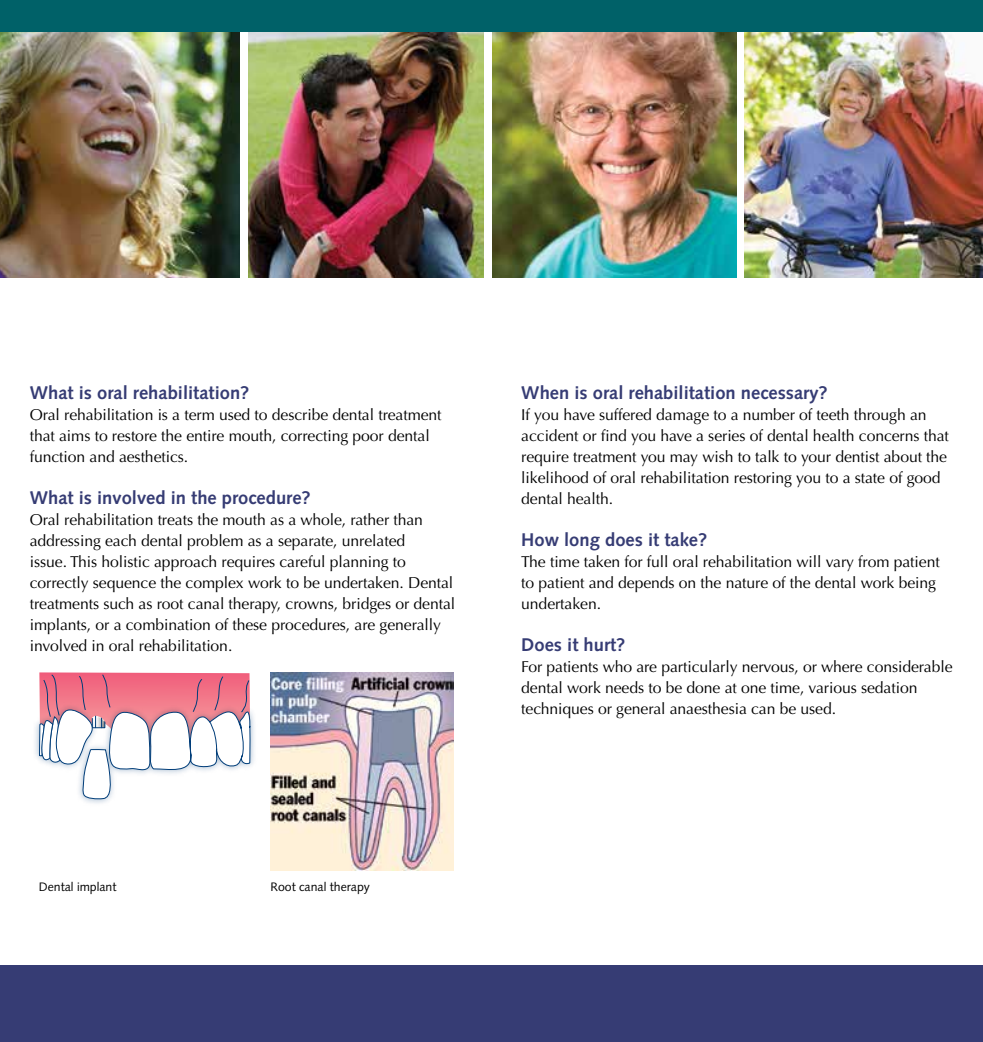
<style>
.page{position:relative;width:983px;height:1042px;background:#fff}
.page>*{position:absolute;margin:0;border:0;box-sizing:border-box;transform-origin:0 0}
.t1{font:700 18.38px "Syntax";color:#363c74}
.t2{font:15.75px/21px "Optima";letter-spacing:-.005em;color:#000}
.t3{font:12.25px "Syntax";color:#000}
</style>
<div class="page">
<img style="left:248px;top:31px;width:236px;height:247px">
<img style="left:0;top:31px;width:240px;height:247px">
<img style="left:492px;top:31px;width:244px;height:247px">
<img style="left:744px;top:31px;width:238px;height:247px">
<div style="left:0;top:0;width:982px;height:31px;background:#006168"></div>
<div style="left:0;top:965px;width:982px;height:77px;background:#363c74"></div>
<img style="left:270px;top:672px;width:183px;height:198px">
<img style="left:35px;top:711px;width:219px;height:55px">
<svg style="left:39px;top:672px;width:211px;height:132px"></svg>
<p class="t1" style="left:30px;top:382px;width:221px">What is oral rehabilitation?</p>
<p class="t2" style="left:30px;top:404px;width:413px">Oral rehabilitation is a term used to describe dental treatment that aims to restore the entire mouth, correcting poor dental function and aesthetics.</p>
<p class="t1" style="left:30px;top:487px;width:282px">What is involved in the procedure?</p>
<p class="t2" style="left:30px;top:509px;width:427px">Oral rehabilitation treats the mouth as a whole, rather than addressing each dental problem as a separate, unrelated<br>issue. This holistic approach requires careful planning to correctly sequence the complex work to be undertaken. Dental treatments such as root canal therapy, crowns, bridges or dental implants, or a combination of these procedures, are generally involved in oral rehabilitation.</p>
<p class="t3" style="left:39px;top:880px;width:79px">Dental implant</p>
<p class="t3" style="left:270px;top:880px;width:101px">Root canal therapy</p>
<p class="t1" style="left:521px;top:382px;width:308px">When is oral rehabilitation necessary?</p>
<p class="t2" style="left:521px;top:404px;width:429px">If you have suffered damage to a number of teeth through an accident or find you have a series of dental health concerns that require treatment you may wish to talk to your dentist about the likelihood of oral rehabilitation restoring you to a state of good dental health.</p>
<p class="t1" style="left:521px;top:529px;width:187px">How long does it take?</p>
<p class="t2" style="left:521px;top:551px;width:420px">The time taken for full oral rehabilitation will vary from patient to patient and depends on the nature of the dental work being undertaken.</p>
<p class="t1" style="left:521px;top:634px;width:106px">Does it hurt?</p>
<p class="t2" style="left:521px;top:656px;width:432px">For patients who are particularly nervous, or where considerable dental work needs to be done at one time, various sedation techniques or general anaesthesia can be used.</p>
</div>
